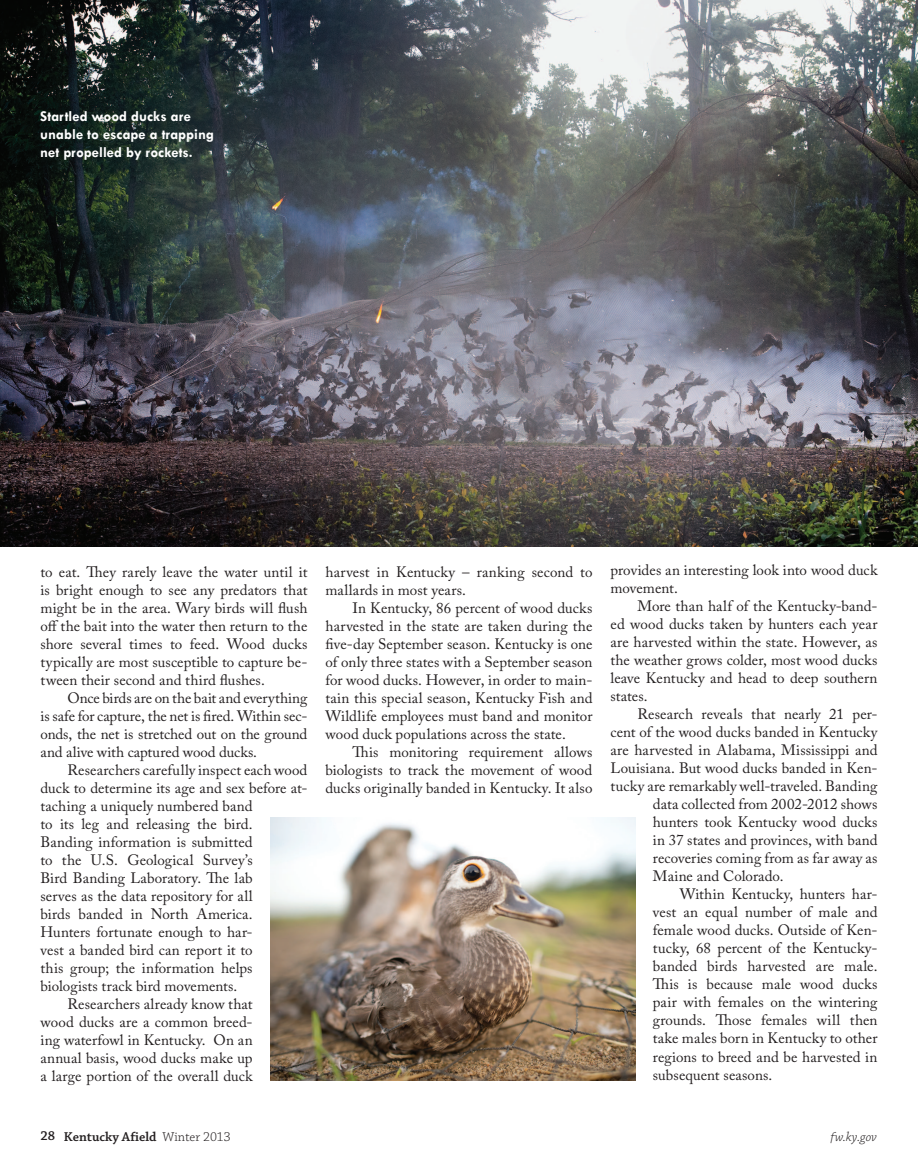
<style>
.page{position:relative;width:918px;height:1175px;background:#fff}
.page>*{position:absolute;margin:0;border:0;box-sizing:border-box;transform-origin:0 0}
.KA_story_paragraphs{font:15px/18px "Adobe Caslon Pro";letter-spacing:.005em;color:#231f20;text-align:justify}
.t1{font:700 15px/18px "Tw Cen";color:#fff}
.t2{font:600 13.5px "Chaparral Pro";color:#231f20}
.t3{font:italic 300 13.5px "Chaparral Pro";letter-spacing:.015em;color:#231f20}
.s1{font-weight:300}
</style>
<div class="page">
<img style="left:0;top:0;width:918px;height:547px">
<img style="left:270px;top:817px;width:366px;height:263px">
<p class="t1" style="left:40px;top:107px;width:175px">Startled wood ducks are unable to escape a trapping net propelled by rockets.</p>
<p class="KA_story_paragraphs" style="left:40px;top:563px;width:269px">to eat. They rarely leave the water until it is bright enough to see any predators that might be in the area. Wary birds will flush off the bait into the water then return to the shore several times to feed. Wood ducks typically are most susceptible to capture be&shy;tween their second and third flushes.</p>
<p class="KA_story_paragraphs" style="left:40px;top:689px;width:269px;text-indent:27px">Once birds are on the bait and everything is safe for capture, the net is fired. Within sec&shy;onds, the net is stretched out on the ground and alive with captured wood ducks.</p>
<p class="KA_story_paragraphs" style="left:40px;top:761px;width:269px;text-align:left;text-indent:27px">Researchers carefully inspect each wood duck to determine its age and sex before at&shy;taching a uniquely numbered band<br>to its leg and releasing the bird.<br>Banding information is submitted<br>to the U.S. Geological Survey’s<br>Bird Banding Laboratory. The lab<br>serves as the data repository for all<br>birds banded in North America.<br>Hunters fortunate enough to har-<br>vest a banded bird can report it to<br>this group; the information helps biologists track bird movements.</p>
<p class="KA_story_paragraphs" style="left:40px;top:995px;width:214px;text-indent:27px">Researchers already know that wood ducks are a common breed&shy;ing waterfowl in Kentucky. On an annual basis, wood ducks make up a large portion of the overall duck</p>
<p class="KA_story_paragraphs" style="left:326px;top:562px;width:268px">harvest in Kentucky – ranking second to mallards in most years.</p>
<p class="KA_story_paragraphs" style="left:326px;top:598px;width:269px;text-indent:27px">In Kentucky, 86 percent of wood ducks harvested in the state are taken during the five-day September season. Kentucky is one of only three states with a September season for wood ducks. However, in order to main&shy;tain this special season, Kentucky Fish and Wildlife employees must band and monitor wood duck populations across the state.</p>
<p class="KA_story_paragraphs" style="left:326px;top:742px;width:268px;text-indent:27px">This monitoring requirement allows biologists to track the movement of wood ducks originally banded in Kentucky. It also</p>
<p class="KA_story_paragraphs" style="left:610px;top:561px;width:268px">provides an interesting look into wood duck movement.</p>
<p class="KA_story_paragraphs" style="left:610px;top:597px;width:269px;text-indent:27px">More than half of the Kentucky-band&shy;ed wood ducks taken by hunters each year are harvested within the state. However, as the weather grows colder, most wood ducks leave Kentucky and head to deep southern states.</p>
<p class="KA_story_paragraphs" style="left:638px;top:705px;width:242px">Research reveals that nearly 21 per-</p>
<p class="KA_story_paragraphs" style="left:610px;top:723px;width:268px">cent of the wood ducks banded in Kentucky</p>
<p class="KA_story_paragraphs" style="left:610px;top:741px;width:268px">are harvested in Alabama, Mississippi and</p>
<p class="KA_story_paragraphs" style="left:610px;top:759px;width:269px">Louisiana. But wood ducks banded in Ken-</p>
<p class="KA_story_paragraphs" style="left:610px;top:777px;width:268px">tucky are remarkably well-traveled. Banding</p>
<p class="KA_story_paragraphs" style="left:653px;top:795px;width:226px">data collected from 2002-2012 shows</p>
<p class="KA_story_paragraphs" style="left:653px;top:813px;width:226px">hunters took Kentucky wood ducks</p>
<p class="KA_story_paragraphs" style="left:653px;top:831px;width:226px">in 37 states and provinces, with band</p>
<p class="KA_story_paragraphs" style="left:653px;top:849px;width:226px">recoveries coming from as far away as</p>
<p class="KA_story_paragraphs" style="left:653px;top:867px;width:132px">Maine and Colorado.</p>
<p class="KA_story_paragraphs" style="left:653px;top:885px;width:226px;text-indent:27px">Within Kentucky, hunters har&shy;vest an equal number of male and female wood ducks. Outside of Ken&shy;tucky, 68 percent of the Kentucky&shy;banded birds harvested are male.<br>This is because male wood ducks pair with females on the wintering grounds. Those females will then take males born in Kentucky to other regions to breed and be harvested in subsequent seasons.</p>
<p class="t2" style="left:40px;top:1128px;width:192px">28 Kentucky Afield <span class="s1">Winter 2013</span></p>
<p class="t3" style="left:831px;top:1129px;width:48px">fw.ky.gov</p>
</div>
